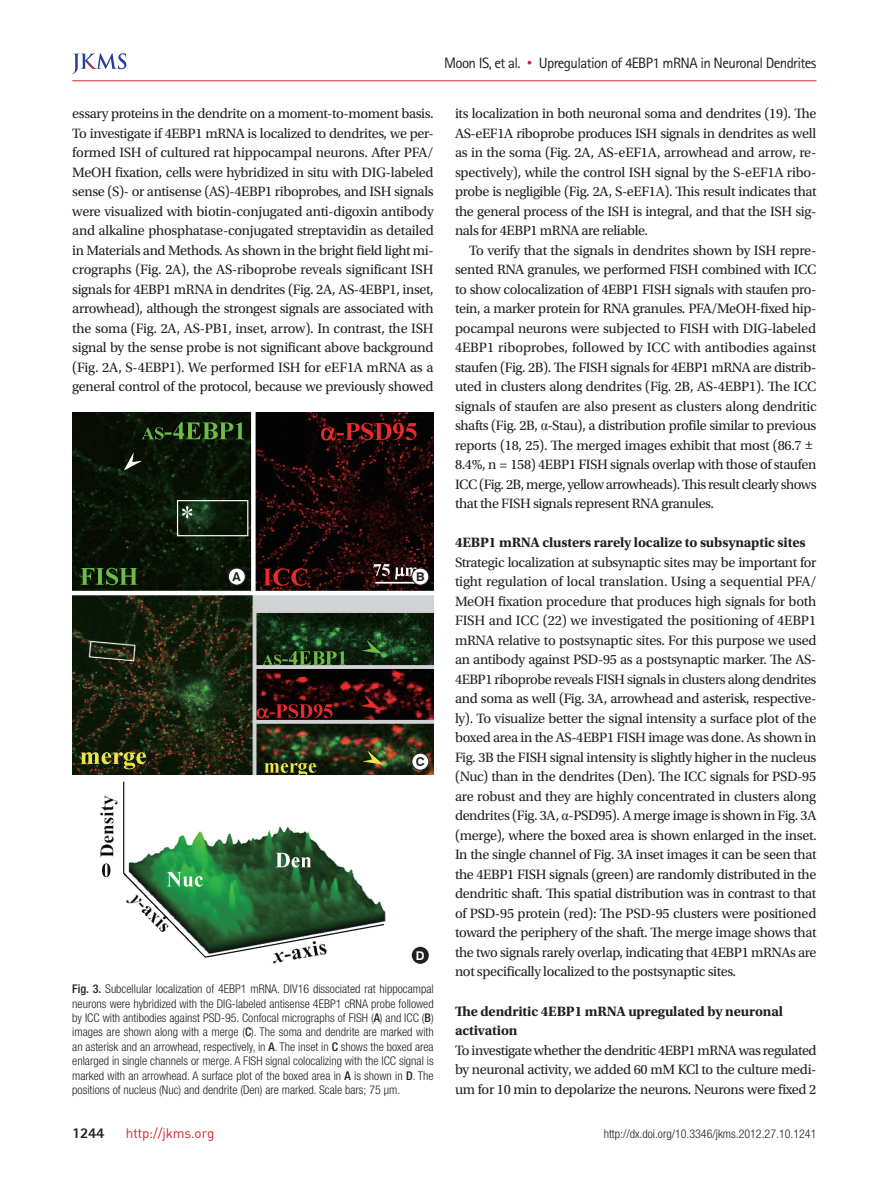
<style>
.page{position:relative;width:893px;height:1191px;background:#fff}
.page>*{position:absolute;margin:0;border:0;box-sizing:border-box;transform-origin:0 0}
.t1{font:15px "Rotis Sans Serif Std";letter-spacing:-.04em;color:#231f20}
.t2{font:800 15px "Rotis Sans Serif Std";color:#231f20}
.본문{font:14.25px/19.5px "Utopia Std";letter-spacing:-.025em;color:#231f20;text-align:justify}
.본문-중제목{font:700 14.25px/19.5px "Utopia Std";letter-spacing:-.01em;color:#231f20}
.t3{font:13.5px "Dinreg";letter-spacing:-.01em;color:#d1232a}
.t4{font:700 12.15px "Swiss 721 BT";color:#231f20}
.t5{font:700 12.15px "Swiss 721 BT";color:#fff}
.표_그림_캡션{font:300 condensed 12px/14.4px "Helvetica Neue LT Std";color:#231f20;text-align:justify}
.s1{font-family:"Dotum";color:#d1232a}
.s2{font-family:"Times New Roman"}
.s3{font-weight:500}
</style>
<div class="page">
<hr style="left:72px;top:80px;width:744px;height:1px;background:#d1232a">
<svg style="left:72px;top:53px;width:54px;height:21px"></svg>
<img style="left:72px;top:412px;width:362px;height:362px">
<div style="left:412px;top:753px;width:17px;height:17px;background:#fff;border-radius:50%"></div>
<div style="left:412px;top:753px;width:17px;height:17px;border:1px solid #231f20;border-radius:50%"></div>
<div style="left:412px;top:568px;width:17px;height:17px;background:#fff;border-radius:50%"></div>
<div style="left:412px;top:568px;width:17px;height:17px;border:1px solid #231f20;border-radius:50%"></div>
<div style="left:228px;top:568px;width:17px;height:17px;background:#fff;border-radius:50%"></div>
<div style="left:228px;top:568px;width:18px;height:17px;border:1px solid #231f20;border-radius:50%"></div>
<img style="left:100px;top:781px;width:286px;height:183px">
<div style="left:412px;top:946px;width:17px;height:17px;background:#231f20;border-radius:50%"></div>
<p class="t1" style="left:444px;top:54px;width:374px">Moon IS, et al. <span class="s1">•</span> Upregulation of 4EBP1 mRNA in Neuronal Dendrites</p>
<p class="본문" style="left:72px;top:104px;width:363px">essary proteins in the dendrite on a moment-to-moment basis.<br>To investigate if 4EBP1 mRNA is localized to dendrites, we per&shy;formed ISH of cultured rat hippocampal neurons. After PFA/ MeOH fixation, cells were hybridized in situ with DIG-labeled sense (S)- or antisense (AS)-4EBP1 riboprobes, and ISH signals were visualized with biotin-conjugated anti-digoxin antibody and alkaline phosphatase-conjugated streptavidin as detailed in Materials and Methods. As shown in the bright field light mi&shy;crographs (Fig. 2A), the AS-riboprobe reveals significant ISH signals for 4EBP1 mRNA in dendrites (Fig. 2A, AS-4EBP1, inset, arrowhead), although the strongest signals are associated with the soma (Fig. 2A, AS-PB1, inset, arrow). In contrast, the ISH signal by the sense probe is not significant above background (Fig. 2A, S-4EBP1). We performed ISH for eEF1A mRNA as a general control of the protocol, because we previously showed</p>
<p class="본문" style="left:455px;top:104px;width:363px">its localization in both neuronal soma and dendrites (19). The AS-eEF1A riboprobe produces ISH signals in dendrites as well as in the soma (Fig. 2A, AS-eEF1A, arrowhead and arrow, re&shy;spectively), while the control ISH signal by the S-eEF1A ribo&shy;probe is negligible (Fig. 2A, S-eEF1A). This result indicates that the general process of the ISH is integral, and that the ISH sig&shy;nals for 4EBP1 mRNA are reliable.</p>
<p class="본문" style="left:455px;top:241px;width:363px;text-align:left;text-indent:14px">To verify that the signals in dendrites shown by ISH repre&shy;sented RNA granules, we performed FISH combined with ICC to show colocalization of 4EBP1 FISH signals with staufen pro&shy;tein, a marker protein for RNA granules. PFA/MeOH-fixed hip&shy;pocampal neurons were subjected to FISH with DIG-labeled 4EBP1 riboprobes, followed by ICC with antibodies against staufen (Fig. 2B). The FISH signals for 4EBP1 mRNA are distrib&shy;uted in clusters along dendrites (Fig. 2B, AS-4EBP1). The ICC signals of staufen are also present as clusters along dendritic shafts (Fig. 2B, <span class="s2">α</span>-Stau), a distribution profile similar to previous reports (18, 25). The merged images exhibit that most (86.7 ± 8.4%, n = 158) 4EBP1 FISH signals overlap with those of staufen ICC (Fig. 2B, merge, yellow arrowheads). This result clearly shows that the FISH signals represent RNA granules.</p>
<p class="본문-중제목" style="left:455px;top:533px;width:352px">4EBP1 mRNA clusters rarely localize to subsynaptic sites</p>
<p class="본문" style="left:455px;top:553px;width:363px">Strategic localization at subsynaptic sites may be important for tight regulation of local translation. Using a sequential PFA/ MeOH fixation procedure that produces high signals for both FISH and ICC (22) we investigated the positioning of 4EBP1 mRNA relative to postsynaptic sites. For this purpose we used an antibody against PSD-95 as a postsynaptic marker. The AS-4EBP1 riboprobe reveals FISH signals in clusters along dendrites and soma as well (Fig. 3A, arrowhead and asterisk, respective&shy;ly). To visualize better the signal intensity a surface plot of the boxed area in the AS-4EBP1 FISH image was done. As shown in Fig. 3B the FISH signal intensity is slightly higher in the nucleus (Nuc) than in the dendrites (Den). The ICC signals for PSD-95 are robust and they are highly concentrated in clusters along dendrites (Fig. 3A, <span class="s2">α</span>-PSD95). A merge image is shown in Fig. 3A (merge), where the boxed area is shown enlarged in the inset.<br>In the single channel of Fig. 3A inset images it can be seen that the 4EBP1 FISH signals (green) are randomly distributed in the dendritic shaft. This spatial distribution was in contrast to that of PSD-95 protein (red): The PSD-95 clusters were positioned toward the periphery of the shaft. The merge image shows that the two signals rarely overlap, indicating that 4EBP1 mRNAs are not specifically localized to the postsynaptic sites.</p>
<p class="본문-중제목" style="left:455px;top:1001px;width:329px">The dendritic 4EBP1 mRNA upregulated by neuronal activation</p>
<p class="본문" style="left:455px;top:1040px;width:363px">To investigate whether the dendritic 4EBP1 mRNA was regulated by neuronal activity, we added 60 mM KCl to the culture medi&shy;um for 10 min to depolarize the neurons. Neurons were fixed 2</p>
<p class="t4" style="left:233px;top:569px;width:10px">A</p>
<p class="t4" style="left:416px;top:569px;width:10px">B</p>
<p class="t4" style="left:416px;top:754px;width:10px">C</p>
<p class="t5" style="left:416px;top:948px;width:10px">D</p>
<p class="표_그림_캡션" style="left:72px;top:981px;width:363px"><span class="s3">Fig. 3.</span> Subcellular localization of 4EBP1 mRNA. DIV16 dissociated rat hippocampal neurons were hybridized with the DIG-labeled antisense 4EBP1 cRNA probe followed by ICC with antibodies against PSD-95. Confocal micrographs of FISH (<span class="s3">A</span>) and ICC (<span class="s3">B</span>) images are shown along with a merge (<span class="s3">C</span>). The soma and dendrite are marked with an asterisk and an arrowhead, respectively, in <span class="s3">A</span>. The inset in <span class="s3">C</span> shows the boxed area enlarged in single channels or merge. A FISH signal colocalizing with the ICC signal is marked with an arrowhead. A surface plot of the boxed area in <span class="s3">A</span> is shown in <span class="s3">D</span>. The positions of nucleus (Nuc) and dendrite (Den) are marked. Scale bars; 75 µm.</p>
<p class="t2" style="left:72px;top:1123px;width:34px">1244</p>
<p class="t3" style="left:126px;top:1124px;width:90px">http://jkms.org</p>
<p class="표_그림_캡션" style="left:604px;top:1126px;width:214px">http://dx.doi.org/10.3346/jkms.2012.27.10.1241</p>
</div>
